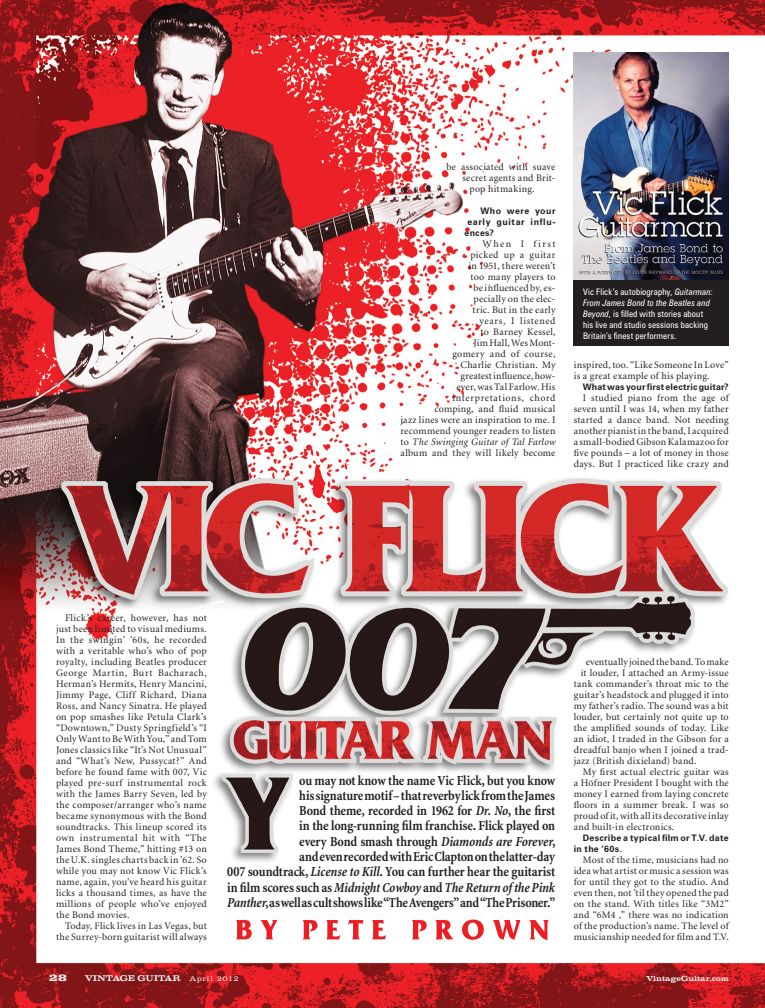
<style>
.page{position:relative;width:765px;height:1008px;background:#fff}
.page>*{position:absolute;margin:0;border:0;box-sizing:border-box;transform-origin:0 0}
.t1{font:700 condensed 14px/15.3px "Minion";letter-spacing:-.015em;color:#231f20;text-align:right;scale:.96 1}
.t2{font:10px/11px "Minion";letter-spacing:.025em;color:#231f20;text-align:justify}
.t3{font:700 9.6px "Volta T";color:#fff;scale:1.25 1}
.t4{font:condensed 9px/11px "Zurich BT";letter-spacing:.015em;color:#fff}
.t5{font:700 9px/11px "Zurich BT";letter-spacing:.03em;color:#231f20}
.t6{font:700 9px "Zurich BT";letter-spacing:.065em;color:#231f20}
.t7{font:700 9px "Zurich BT";letter-spacing:.05em;color:#231f20}
.t8{font:500 8.5px "Volta T";letter-spacing:-.01em;color:#fff}
.t9{font:500 7.5px "Volta T";color:#fff}
.s1{font-style:italic}
.s2{font-weight:400;font-size:7.5px}
</style>
<div class="page">
<img style="left:0;top:0;width:765px;height:1008px">
<svg style="left:236px;top:920px;width:16px;height:19px"></svg>
<svg style="left:260px;top:920px;width:17px;height:19px"></svg>
<svg style="left:303px;top:920px;width:15px;height:19px"></svg>
<svg style="left:326px;top:920px;width:14px;height:19px"></svg>
<svg style="left:348px;top:920px;width:15px;height:19px"></svg>
<svg style="left:372px;top:920px;width:14px;height:19px"></svg>
<svg style="left:412px;top:920px;width:15px;height:19px"></svg>
<svg style="left:435px;top:920px;width:18px;height:20px"></svg>
<svg style="left:462px;top:920px;width:22px;height:20px"></svg>
<svg style="left:493px;top:920px;width:27px;height:20px"></svg>
<svg style="left:529px;top:920px;width:20px;height:20px"></svg>
<img style="left:574px;top:53px;width:155px;height:227px">
<div style="left:574px;top:280px;width:155px;height:66px;background:#231f20"></div>
<p class="t2" style="left:446px;top:162px;width:111px">be associated with suave</p>
<p class="t2" style="left:462px;top:173px;width:94px">secret agents and Brit-</p>
<p class="t2" style="left:470px;top:184px;width:67px">pop hitmaking.</p>
<p class="t7" style="left:480px;top:205px;width:76px">Who were your</p>
<p class="t6" style="left:468px;top:216px;width:90px">early guitar influ-</p>
<p class="t5" style="left:465px;top:227px;width:31px">ences?</p>
<p class="t2" style="left:400px;top:239px;width:157px;text-align:right">When I first<br>picked up a guitar<br>in 1951, there weren’t<br>too many players to<br>be influenced by, es-<br>pecially on the elec-<br>tric. But in the early<br>years, I listened<br>to Barney Kessel,<br>Jim Hall, Wes Mont-<br>gomery and of course,<br>Charlie Christian. My<br>greatest influence, how-<br>ever, was Tal Farlow. His interpretations, chord<br>comping, and fluid musical<br>jazz lines were an inspiration to me. I recommend younger readers to listen to <span class="s1">The Swinging Guitar of Tal Farlow </span>album and they will likely become</p>
<p class="t4" style="left:583px;top:286px;width:131px">Vic Flick’s autobiography, <span class="s1">Guitarman:<br>From James Bond to the Beatles and Beyond</span>, is filled with stories about his live and studio sessions backing Britain’s finest performers.</p>
<p class="t2" style="left:574px;top:360px;width:156px">inspired, too. “Like Someone In Love” is a great example of his playing.</p>
<p class="t5" style="left:583px;top:381px;width:147px">What was your first electric guitar?</p>
<p class="t2" style="left:574px;top:393px;width:157px;text-indent:9px">I studied piano from the age of seven until I was 14, when my father started a dance band. Not needing another pianist in the band, I acquired a small-bodied Gibson Kalamazoo for five pounds – a lot of money in those days. But I practiced like crazy and</p>
<p class="t2" style="left:56px;top:613px;width:152px;text-indent:9px">Flick’s career, however, has not just been limited to visual mediums.<br>In the swingin’ ’60s, he recorded with a veritable who’s who of pop royalty, including Beatles producer George Martin, Burt Bacharach, Herman’s Hermits, Henry Mancini, Jimmy Page, Cliff Richard, Diana Ross, and Nancy Sinatra. He played on pop smashes like Petula Clark’s “Downtown,” Dusty Springfield’s “I Only Want to Be With You,” and Tom Jones classics like “It’s Not Unusual” and “What’s New, Pussycat?” And before he found fame with 007, Vic played pre-surf instrumental rock with the James Barry Seven, led by the composer/arranger who’s name became synonymous with the Bond soundtracks. This lineup scored its own instrumental hit with “The James Bond Theme,” hitting #13 on the U.K. singles charts back in ’62. So while you may not know Vic Flick’s name, again, you’ve heard his guitar licks a thousand times, as have the millions of people who’ve enjoyed the Bond movies.</p>
<p class="t2" style="left:56px;top:921px;width:152px;text-align:right">Today, Flick lives in Las Vegas, but the Surrey-born guitarist will always</p>
<p class="t1" style="left:227px;top:773px;width:343px">ou may not know the name Vic Flick, but you know<br>his signature motif – that reverby lick from the James<br>Bond theme, recorded in 1962 for <span class="s1">Dr. No</span>, the first<br>in the long-running film franchise. Flick played on<br>every Bond smash through <span class="s1">Diamonds are Forever</span>,<br>and even recorded with Eric Clapton on the latter-day<br>007 soundtrack, <span class="s1">License to Kill</span>. You can further hear the guitarist in film scores such as <span class="s1">Midnight Cowboy</span> and <span class="s1">The Return of the Pink Panther</span>, as well as cult shows like “The Avengers” and “The Prisoner.”</p>
<p class="t2" style="left:586px;top:657px;width:144px">eventually joined the band. To make</p>
<p class="t2" style="left:581px;top:668px;width:149px">it louder, I attached an Army-issue</p>
<p class="t2" style="left:574px;top:679px;width:157px">tank commander’s throat mic to the</p>
<p class="t2" style="left:574px;top:690px;width:157px">guitar’s headstock and plugged it into</p>
<p class="t2" style="left:574px;top:701px;width:156px">my father’s radio. The sound was a bit</p>
<p class="t2" style="left:574px;top:712px;width:157px">louder, but certainly not quite up to</p>
<p class="t2" style="left:574px;top:723px;width:157px">the amplified sounds of today. Like</p>
<p class="t2" style="left:574px;top:734px;width:157px">an idiot, I traded in the Gibson for a</p>
<p class="t2" style="left:574px;top:745px;width:157px">dreadful banjo when I joined a trad-</p>
<p class="t2" style="left:574px;top:756px;width:124px">jazz (British dixieland) band.</p>
<p class="t2" style="left:583px;top:767px;width:148px">My first actual electric guitar was</p>
<p class="t2" style="left:574px;top:778px;width:157px">a Höfner President I bought with the</p>
<p class="t2" style="left:574px;top:789px;width:156px">money I earned from laying concrete</p>
<p class="t2" style="left:574px;top:800px;width:156px">floors in a summer break. I was so</p>
<p class="t2" style="left:574px;top:811px;width:157px">proud of it, with all its decorative inlay</p>
<p class="t2" style="left:574px;top:822px;width:102px">and built-in electronics.</p>
<p class="t5" style="left:574px;top:832px;width:156px;text-indent:9px">Describe a typical film or T.V. date in the ’60s.</p>
<p class="t2" style="left:574px;top:855px;width:157px;text-indent:9px">Most of the time, musicians had no idea what artist or music a session was for until they got to the studio. And even then, not ’til they opened the pad on the stand. With titles like “3M2” and “6M4 ,” there was no indication of the production’s name. The level of musicianship needed for film and T.V.</p>
<p class="t3" style="left:49px;top:972px;width:16px">28</p>
<p class="t8" style="left:85px;top:973px;width:155px">Vintage Guitar <span class="s2">April 2012</span></p>
<p class="t9" style="left:646px;top:974px;width:84px">VintageGuitar.com</p>
</div>
